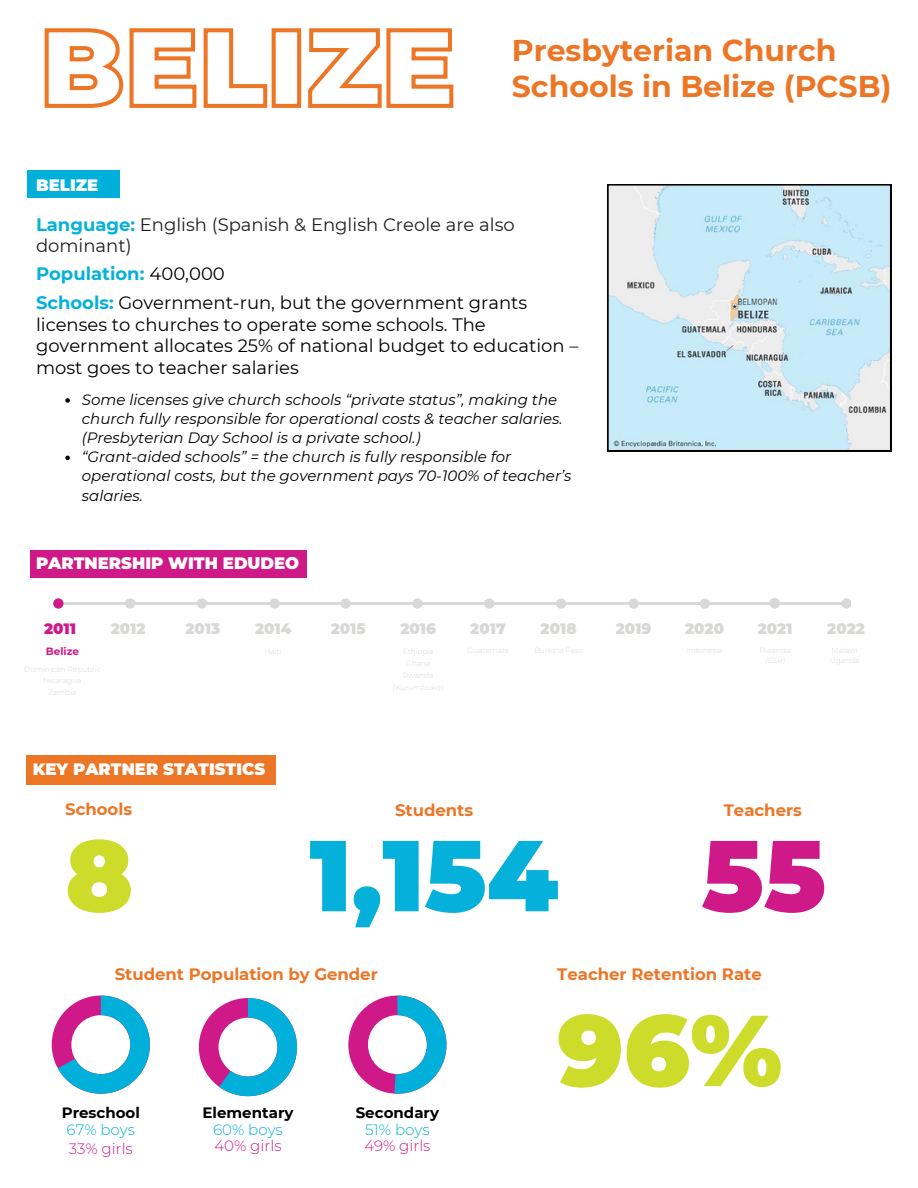
<style>
.page{position:relative;width:918px;height:1188px;background:#fff}
.page>*{position:absolute;margin:0;border:0;box-sizing:border-box;transform-origin:0 0}
.t1{font:900 100.5px "Montserrat";color:#05b1db}
.t2{font:900 100.5px "Montserrat";color:#cddc2b}
.t3{font:900 100.5px "Montserrat";color:#cf1988}
.t4{font:700 30px/36px "Montserrat";color:#ec7626}
.t5{font:18px/21.3px "Montserrat";color:#000}
.t6{font:18px/21.3px "Montserrat";color:#231f20}
.t7{font:700 18px "Montserrat";color:#05b1db}
.t8{font:700 16.5px "Montserrat";color:#ec7626}
.t9{font:900 16.5px "Montserrat";color:#fff}
.t10{font:italic 15px/19.2px "Montserrat";color:#000}
.t11{font:700 15px/16.8px "Montserrat";color:#000;text-align:center}
.t12{font:900 15px "Montserrat";color:#d9d8d7}
.t13{font:300 15px "Montserrat";color:#cf1988}
.t14{font:900 15px "Montserrat";color:#cf1988}
.t15{font:700 10.5px "Montserrat";color:#cf1988}
.s1{font-weight:700;color:#05b1db}
.s2{font-weight:400;color:#000}
.s3{font-weight:300;color:#05b1db}
.s4{font-weight:300;color:#cf1988}
</style>
<div class="page">
<div style="left:27px;top:755px;width:249px;height:30px;background:#ec7626"></div>
<hr style="left:58px;top:603px;width:719px;height:1px;background:#d9d8d7">
<div style="left:53px;top:598px;width:11px;height:11px;background:#cf1988;border-radius:50%"></div>
<div style="left:125px;top:598px;width:10px;height:11px;background:#d9d8d7;border-radius:50%"></div>
<div style="left:197px;top:598px;width:10px;height:11px;background:#d9d8d7;border-radius:50%"></div>
<div style="left:269px;top:598px;width:11px;height:11px;background:#d9d8d7;border-radius:50%"></div>
<div style="left:341px;top:598px;width:10px;height:11px;background:#d9d8d7;border-radius:50%"></div>
<div style="left:412px;top:598px;width:11px;height:11px;background:#d9d8d7;border-radius:50%"></div>
<div style="left:770px;top:598px;width:10px;height:10px;background:#e4e3e2;border-radius:50%"></div>
<div style="left:484px;top:598px;width:10px;height:11px;background:#d9d8d7;border-radius:50%"></div>
<div style="left:556px;top:598px;width:10px;height:11px;background:#d9d8d7;border-radius:50%"></div>
<div style="left:629px;top:598px;width:10px;height:11px;background:#d9d8d7;border-radius:50%"></div>
<div style="left:700px;top:599px;width:10px;height:10px;background:#d9d8d7;border-radius:50%"></div>
<hr style="left:775px;top:603px;width:143px;height:1px;background:#d9d8d7">
<div style="left:770px;top:598px;width:10px;height:11px;background:#d9d8d7;border-radius:50%"></div>
<div style="left:841px;top:598px;width:11px;height:11px;background:#d9d8d7;border-radius:50%"></div>
<div style="left:852px;top:573px;width:66px;height:47px;background:#fff"></div>
<div style="left:27px;top:171px;width:92px;height:27px;background:#00b0da"></div>
<svg style="left:65px;top:398px;width:5px;height:5px"></svg>
<svg style="left:65px;top:456px;width:5px;height:4px"></svg>
<div style="left:31px;top:550px;width:276px;height:28px;background:#cf1988"></div>
<svg style="left:608px;top:184px;width:283px;height:267px;background:#c8e2ed"></svg>
<svg style="left:44px;top:28px;width:410px;height:80px"></svg>
<svg style="left:52px;top:996px;width:98px;height:98px"></svg>
<svg style="left:199px;top:998px;width:98px;height:98px"></svg>
<svg style="left:348px;top:996px;width:99px;height:98px"></svg>
<p class="t9" style="left:36px;top:175px;width:64px">BELIZE</p>
<p class="t4" style="left:512px;top:32px;width:381px">Presbyterian Church<br>Schools in Belize (PCSB)</p>
<p class="t6" style="left:36px;top:214px;width:480px"><span class="s1">Language:</span> English (Spanish &amp; English Creole are also dominant)</p>
<p class="t7" style="left:36px;top:263px;width:190px">Population: <span class="s2">400,000</span></p>
<p class="t5" style="left:36px;top:292px;width:544px"><span class="s1">Schools:</span> Government-run, but the government grants licenses to churches to operate some schools. The government allocates 25% of national budget to education – most goes to teacher salaries</p>
<p class="t10" style="left:82px;top:390px;width:482px">Some licenses give church schools “private status”, making the church fully responsible for operational costs &amp; teacher salaries. (Presbyterian Day School is a private school.)</p>
<p class="t10" style="left:82px;top:447px;width:491px">“Grant-aided schools” = the church is fully responsible for operational costs, but the government pays 70-100% of teacher’s salaries.</p>
<p class="t9" style="left:36px;top:553px;width:265px">PARTNERSHIP WITH EDUDEO</p>
<p class="t14" style="left:44px;top:620px;width:34px">2011</p>
<p class="t12" style="left:111px;top:620px;width:36px">2012</p>
<p class="t12" style="left:185px;top:620px;width:36px">2013</p>
<p class="t12" style="left:255px;top:620px;width:38px">2014</p>
<p class="t12" style="left:331px;top:619px;width:37px">2015</p>
<p class="t12" style="left:400px;top:620px;width:37px">2016</p>
<p class="t12" style="left:470px;top:620px;width:37px">2017</p>
<p class="t15" style="left:46px;top:644px;width:35px">Belize</p>
<p class="t12" style="left:541px;top:620px;width:37px">2018</p>
<p class="t12" style="left:616px;top:620px;width:37px">2019</p>
<p class="t12" style="left:685px;top:620px;width:40px">2020</p>
<p class="t12" style="left:758px;top:620px;width:36px">2021</p>
<p class="t12" style="left:827px;top:620px;width:39px">2022</p>
<p class="t9" style="left:33px;top:759px;width:234px">KEY PARTNER STATISTICS</p>
<p class="t8" style="left:65px;top:799px;width:68px">Schools</p>
<p class="t8" style="left:395px;top:800px;width:80px">Students</p>
<p class="t1" style="left:310px;top:814px;width:250px">1,154</p>
<p class="t2" style="left:65px;top:814px;width:70px">8</p>
<p class="t8" style="left:724px;top:800px;width:80px">Teachers</p>
<p class="t3" style="left:702px;top:814px;width:126px">55</p>
<p class="t8" style="left:115px;top:964px;width:265px">Student Population by Gender</p>
<p class="t11" style="left:62px;top:1104px;width:80px">Preschool<br><span class="s3">67% boys</span></p>
<p class="t13" style="left:69px;top:1139px;width:65px">33% girls</p>
<p class="t11" style="left:202px;top:1104px;width:93px">Elementary<br><span class="s3">60% boys<br></span><span class="s4">40% girls</span></p>
<p class="t11" style="left:356px;top:1104px;width:85px">Secondary<br><span class="s3">51% boys</span></p>
<p class="t13" style="left:364px;top:1137px;width:68px">49% girls</p>
<p class="t8" style="left:557px;top:964px;width:206px">Teacher Retention Rate</p>
<p class="t2" style="left:557px;top:989px;width:227px">96%</p>
</div>
